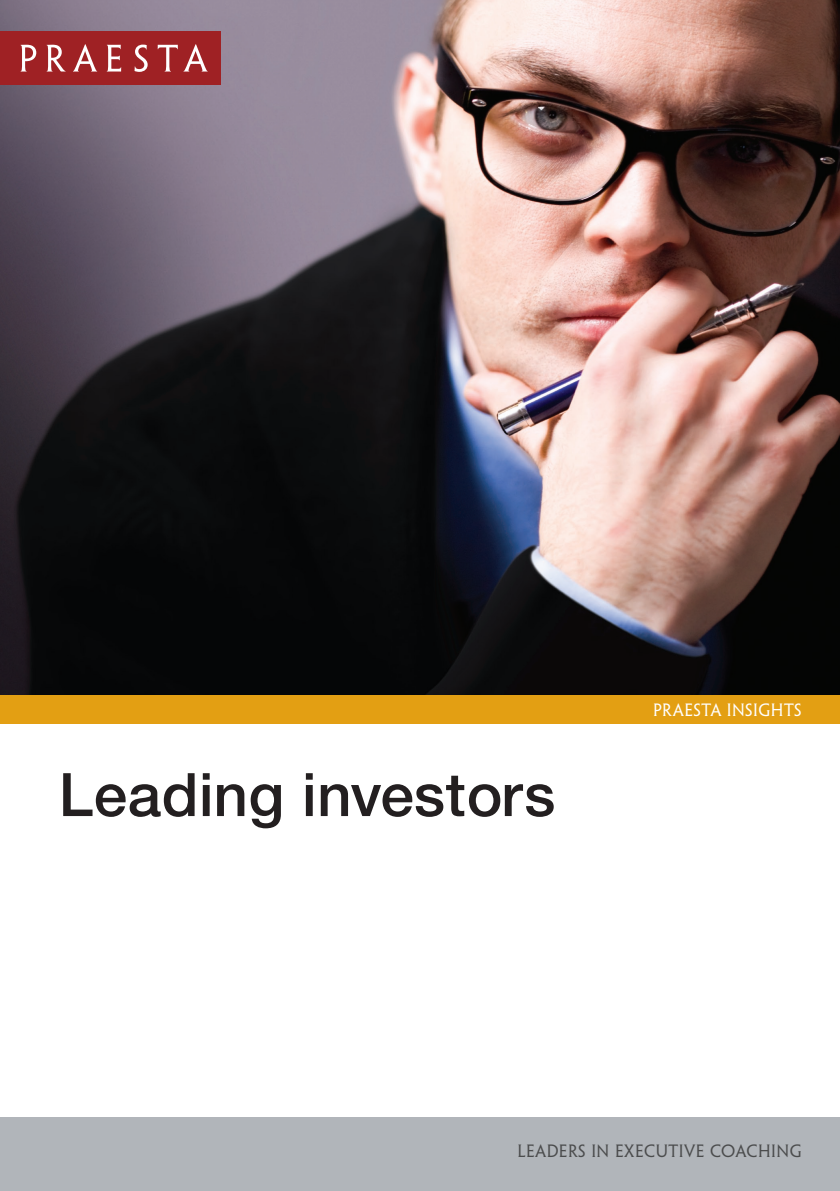
<style>
.page{position:relative;width:840px;height:1191px;background:#fff}
.page>*{position:absolute;margin:0;border:0;box-sizing:border-box;transform-origin:0 0}
.t1{font:500 60px "Helvetica Neue LT Std";letter-spacing:.01em;color:#231f20}
.t2{font:500 18px "Helvetica Neue LT Std";letter-spacing:.01em;color:#4b4c4d}
.t3{font:16px "Penumbra MM 365 500";letter-spacing:.03em;color:#4b4c4d}
.t4{font:16px "Penumbra MM 365 500";letter-spacing:.03em;color:#fff}
</style>
<div class="page">
<img style="left:0;top:0;width:839px;height:695px">
<div style="left:0;top:695px;width:839px;height:29px;background:#e39f13"></div>
<div style="left:0;top:1117px;width:839px;height:74px;background:#b1b5ba"></div>
<div style="left:0;top:31px;width:220px;height:54px;background:#9f2124"></div>
<svg style="left:20px;top:44px;width:101px;height:28px"></svg>
<svg style="left:134px;top:44px;width:73px;height:28px"></svg>
<p class="t1" style="left:59px;top:759px;width:498px">Leading investors</p>
<p class="t4" style="left:652px;top:700px;width:150px">PRAESTA INSIGHTS</p>
<p class="t3" style="left:517px;top:1142px;width:285px">LEADERS IN EXECUTIVE COACHING</p>
<p class="t2" style="left:539px;top:1141px;width:152px">Leading investors</p>
</div>
